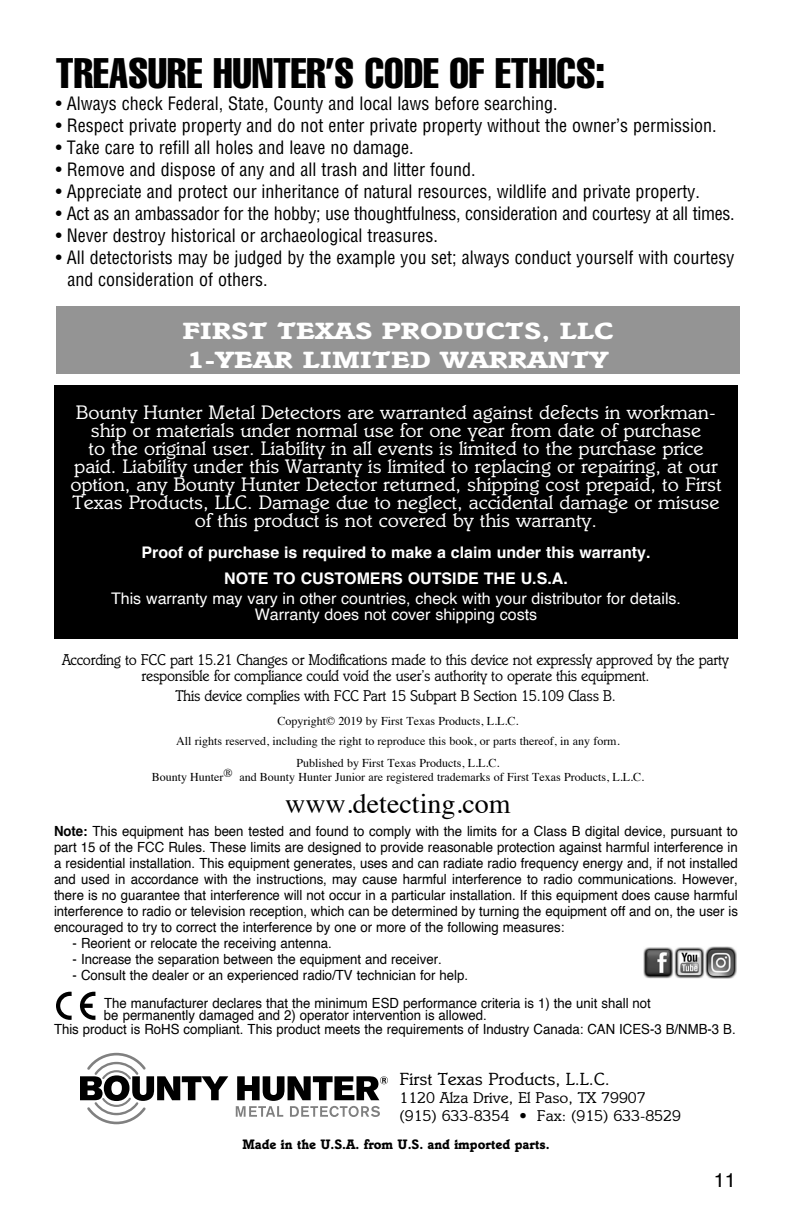
<style>
.page{position:relative;width:792px;height:1224px;background:#fff}
.page>*{position:absolute;margin:0;border:0;box-sizing:border-box;transform-origin:0 0}
.Body_text{font:extra-condensed 42px "Helvetica";color:#000}
.Headline{font:28px "Times";color:#000}
.Body_text-2{font:700 24px "Italia";color:#fff;scale:1.3 1}
.Body_text-3{font:20px/18px "Italia";color:#fff;text-align:center}
.t1{font:20px "Helvetica";color:#000}
.t2{font:condensed 18px/22px "Helvetica";color:#000}
.Body_text-4{font:18px "Italia";color:#000}
.body{font:16px/16px "Italia";letter-spacing:-.015em;color:#000;text-align:center;scale:.9 1}
.t3{font:16px "Helvetica";color:#fff}
.t4{font:700 16px "Helvetica";color:#fff}
.Body_text-5{font:16px "Italia";color:#000}
.Body_text-6{font:14px/16px "Helvetica";color:#000;text-align:justify;scale:.94 1}
.t5{font:700 14px "Italia";color:#000}
.Headline-2{font:12px "Times";color:#000}
.s1{font-weight:700}
</style>
<div class="page">
<div style="left:54px;top:385px;width:684px;height:254px;background:#000"></div>
<div style="left:56px;top:307px;width:684px;height:67px;background:#949494"></div>
<svg style="left:80px;top:1053px;width:148px;height:71px"></svg>
<svg style="left:236px;top:1076px;width:152px;height:41px"></svg>
<img style="left:643px;top:946px;width:93px;height:32px">
<svg style="left:80px;top:992px;width:15px;height:28px"></svg>
<svg style="left:56px;top:992px;width:16px;height:28px"></svg>
<p class="Body_text" style="left:56px;top:46px;width:551px">TREASURE HUNTER’S CODE OF ETHICS:</p>
<p class="t2" style="left:56px;top:92px;width:503px">• Always check Federal, State, County and local laws before searching.</p>
<p class="t2" style="left:56px;top:114px;width:662px">• Respect private property and do not enter private property without the owner’s permission.</p>
<p class="t2" style="left:56px;top:136px;width:359px">• Take care to refill all holes and leave no damage.</p>
<p class="t2" style="left:56px;top:158px;width:421px">• Remove and dispose of any and all trash and litter found.</p>
<p class="t2" style="left:56px;top:180px;width:646px">• Appreciate and protect our inheritance of natural resources, wildlife and private property.</p>
<p class="t2" style="left:56px;top:202px;width:680px">• Act as an ambassador for the hobby; use thoughtfulness, consideration and courtesy at all times.</p>
<p class="t2" style="left:56px;top:224px;width:383px">• Never destroy historical or archaeological treasures.</p>
<p class="t2" style="left:67px;top:246px;width:669px;text-indent:-11px">• All detectorists may be judged by the example you set; always conduct yourself with courtesy and consideration of others.</p>
<p class="Body_text-2" style="left:183px;top:316px;width:333px">FIRST TEXAS PRODUCTS, LLC</p>
<p class="Body_text-2" style="left:187px;top:345px;width:326px">1-YEAR LIMITED WARRANTY</p>
<p class="Body_text-3" style="left:70px;top:404px;width:653px">Bounty Hunter Metal Detectors are warranted against defects in workman&shy;ship or materials under normal use for one year from date of purchase<br>to the original user. Liability in all events is limited to the purchase price paid. Liability under this Warranty is limited to replacing or repairing, at our option, any Bounty Hunter Detector returned, shipping cost prepaid, to First Texas Products, LLC. Damage due to neglect, accidental damage or misuse of this product is not covered by this warranty.</p>
<p class="t4" style="left:141px;top:540px;width:511px">Proof of purchase is required to make a claim under this warranty.</p>
<p class="t4" style="left:224px;top:566px;width:345px">NOTE TO CUSTOMERS OUTSIDE THE U.S.A.</p>
<p class="t3" style="left:111px;top:586px;width:571px">This warranty may vary in other countries, check with your distributor for details.</p>
<p class="t3" style="left:255px;top:602px;width:284px">Warranty does not cover shipping costs</p>
<p class="body" style="left:62px;top:652px;width:743px">According to FCC part 15.21 Changes or Modifications made to this device not expressly approved by the party responsible for compliance could void the user’s authority to operate this equipment.</p>
<p class="body" style="left:175px;top:688px;width:491px">This device complies with FCC Part 15 Subpart B Section 15.109 Class B.</p>
<p class="Headline-2" style="left:277px;top:710px;width:242px">Copyright© 2019 by First Texas Products, L.L.C.</p>
<p class="Headline-2" style="left:176px;top:730px;width:445px">All rights reserved, including the right to reproduce this book, or parts thereof, in any form.</p>
<p class="Headline-2" style="left:296px;top:752px;width:205px">Published by First Texas Products, L.L.C.</p>
<p class="Headline-2" style="left:152px;top:766px;width:494px">Bounty Hunter® and Bounty Hunter Junior are registered trademarks of First Texas Products, L.L.C.</p>
<p class="Headline" style="left:285px;top:778px;width:227px">www.detecting.com</p>
<p class="Body_text-6" style="left:54px;top:823px;width:729px"><span class="s1">Note:</span> This equipment has been tested and found to comply with the limits for a Class B digital device, pursuant to part 15 of the FCC Rules. These limits are designed to provide reasonable protection against harmful interference in a residential installation. This equipment generates, uses and can radiate radio frequency energy and, if not installed and used in accordance with the instructions, may cause harmful interference to radio communications. However, there is no guarantee that interference will not occur in a particular installation. If this equipment does cause harmful interference to radio or television reception, which can be determined by turning the equipment off and on, the user is encouraged to try to correct the interference by one or more of the following measures:</p>
<p class="Body_text-6" style="left:73px;top:935px;width:277px">- Reorient or relocate the receiving antenna.</p>
<p class="Body_text-6" style="left:73px;top:951px;width:394px">- Increase the separation between the equipment and receiver.</p>
<p class="Body_text-6" style="left:73px;top:967px;width:422px">- Consult the dealer or an experienced radio/TV technician for help.</p>
<p class="Body_text-6" style="left:104px;top:995px;width:583px">The manufacturer declares that the minimum ESD performance criteria is 1) the unit shall not</p>
<p class="Body_text-6" style="left:104px;top:1007px;width:409px">be permanently damaged and 2) operator intervention is allowed.</p>
<p class="Body_text-6" style="left:54px;top:1021px;width:727px">This product is RoHS compliant. This product meets the requirements of Industry Canada: CAN ICES-3 B/NMB-3 B.</p>
<p class="Body_text-4" style="left:399px;top:1068px;width:212px">First Texas Products, L.L.C.</p>
<p class="Body_text-5" style="left:399px;top:1088px;width:248px">1120 Alza Drive, El Paso, TX 79907</p>
<p class="Body_text-5" style="left:399px;top:1106px;width:283px">(915) 633-8354 • Fax: (915) 633-8529</p>
<p class="t5" style="left:242px;top:1135px;width:309px">Made in the U.S.A. from U.S. and imported parts.</p>
<p class="t1" style="left:714px;top:1165px;width:24px">11</p>
</div>
